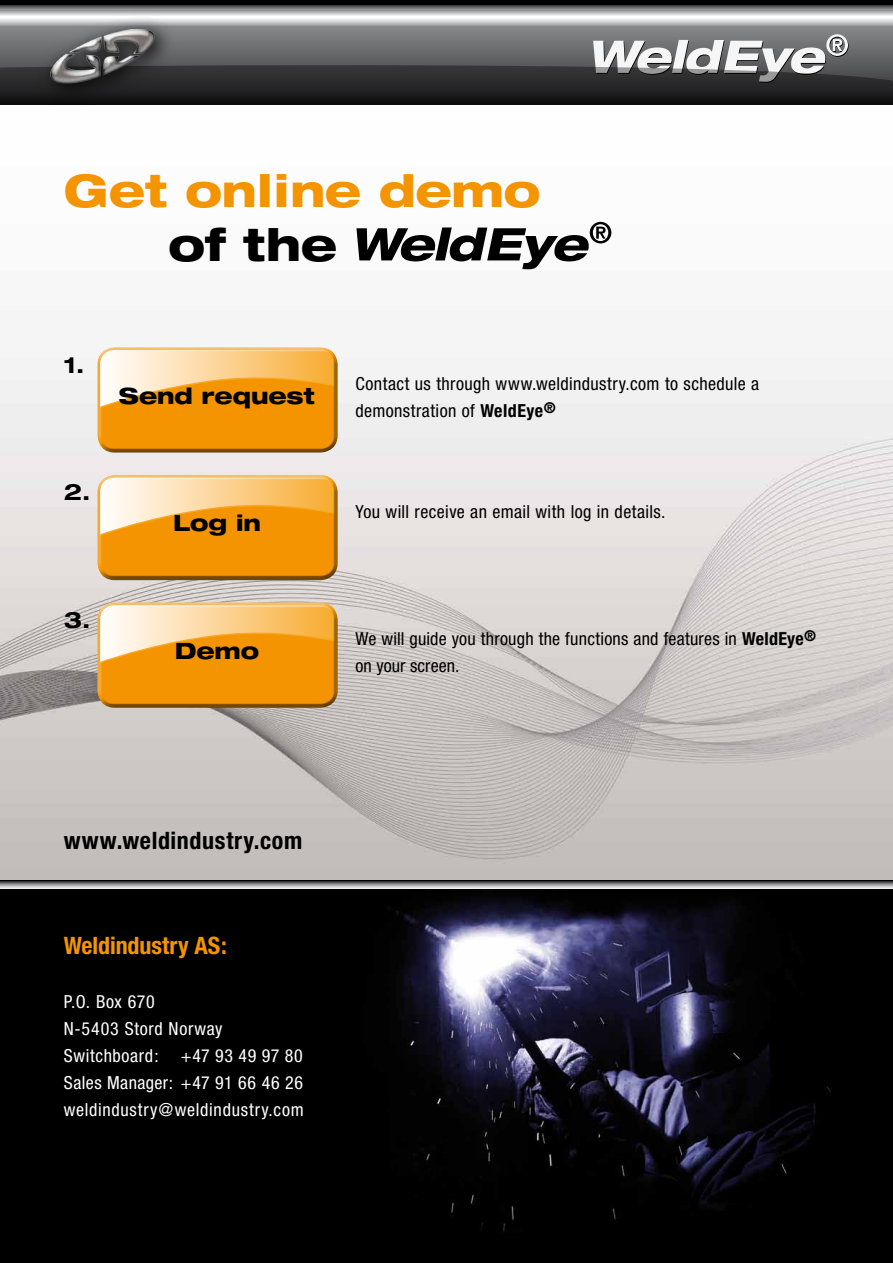
<style>
.page{position:relative;width:893px;height:1263px;background:#fff}
.page>*{position:absolute;margin:0;border:0;box-sizing:border-box;transform-origin:0 0}
.t1{font:800 expanded 45px "Helvetica Neue";color:#f39400}
.t2{font:800 expanded 45px "Helvetica Neue";color:#000}
.t3{font:700 condensed 24px "Helvetica Neue";letter-spacing:.025em;color:#000}
.t4{font:700 condensed 24px "Helvetica Neue";letter-spacing:-.005em;color:#f39400}
.t5{font:800 expanded 22.5px "Helvetica Neue";letter-spacing:-.005em;color:#000}
.t6{font:700 expanded 22.5px "Helvetica Neue";color:#000}
.t7{font:condensed 18px/27px "Helvetica Neue";letter-spacing:.02em;color:#000}
.t8{font:condensed 18px/27px "Helvetica Neue";letter-spacing:.035em;color:#fff}
.s1{font-weight:700}
</style>
<div class="page">
<img style="left:0;top:221px;width:893px;height:659px">
<img style="left:0;top:889px;width:893px;height:374px">
<svg style="left:0;top:880px;width:893px;height:9px;background:#8b8c8d"></svg>
<div style="left:95px;top:347px;width:244px;height:99px;background:#fff;opacity:.75"></div>
<div style="left:95px;top:350px;width:244px;height:105px;background:#000;opacity:.75"></div>
<div style="left:95px;top:475px;width:244px;height:98px;background:#fff;opacity:.75"></div>
<div style="left:95px;top:477px;width:244px;height:106px;background:#000;opacity:.75"></div>
<div style="left:95px;top:602px;width:244px;height:99px;background:#fff;opacity:.75"></div>
<div style="left:95px;top:605px;width:244px;height:105px;background:#000;opacity:.75"></div>
<div style="left:0;top:0;width:893px;height:105px;background:#000"></div>
<svg style="left:0;top:5px;width:893px;height:100px;background:#9c9d9f"></svg>
<svg style="left:0;top:17px;width:893px;height:17px;background:#acadae"></svg>
<svg style="left:0;top:34px;width:893px;height:71px;background:#515153"></svg>
<img style="left:32px;top:10px;width:150px;height:95px">
<img style="left:46px;top:29px;width:111px;height:61px">
<svg style="left:356px;top:222px;width:255px;height:47px"></svg>
<h1 class="t1" style="left:64px;top:162px;width:478px">Get online demo</h1>
<h1 class="t2" style="left:169px;top:216px;width:170px">of the</h1>
<p class="t6" style="left:64px;top:350px;width:22px">1.</p>
<p class="t6" style="left:64px;top:478px;width:28px">2.</p>
<p class="t6" style="left:64px;top:605px;width:28px">3.</p>
<p class="t5" style="left:119px;top:381px;width:198px">Send request</p>
<p class="t5" style="left:173px;top:509px;width:89px">Log in</p>
<p class="t5" style="left:175px;top:636px;width:86px">Demo</p>
<p class="t7" style="left:355px;top:370px;width:405px">Contact us through www.weldindustry.com to schedule a demonstration of <span class="s1">WeldEye</span><sup>®</sup></p>
<p class="t7" style="left:355px;top:498px;width:312px">You will receive an email with log in details.</p>
<p class="t7" style="left:355px;top:625px;width:462px">We will guide you through the functions and features in <span class="s1">WeldEye</span><sup>® </sup>on your screen.</p>
<h2 class="t3" style="left:64px;top:826px;width:240px">www.weldindustry.com</h2>
<h2 class="t4" style="left:64px;top:931px;width:165px">Weldindustry AS:</h2>
<p class="t8" style="left:64px;top:988px;width:241px">P.O. Box 670<br>N-5403 Stord Norway<br>Switchboard: +47 93 49 97 80<br>Sales Manager: +47 91 66 46 26 weldindustry@weldindustry.com</p>
</div>
